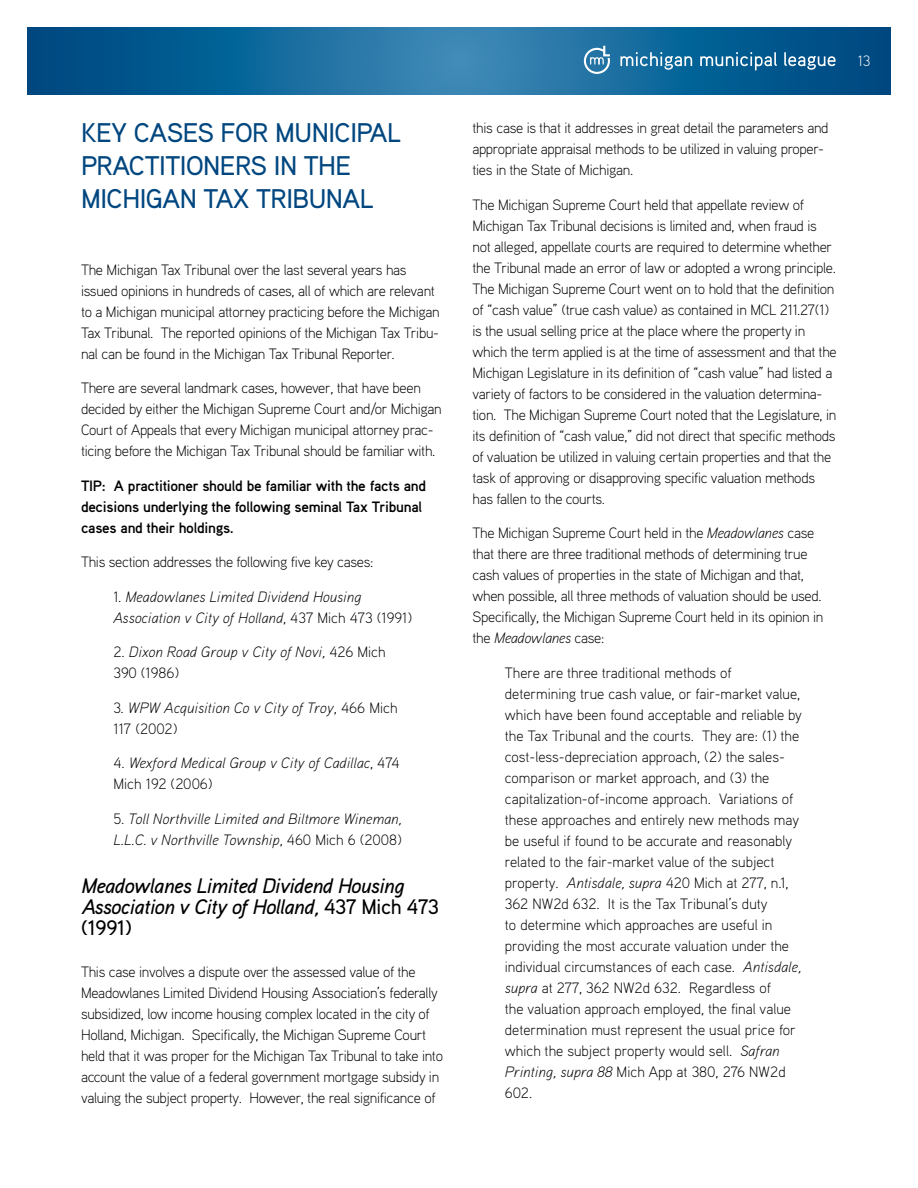
<style>
.page{position:relative;width:918px;height:1188px;background:#fff}
.page>*{position:absolute;margin:0;border:0;box-sizing:border-box;transform-origin:0 0}
.t1{font:500 27px/33px "Aaux Pro OT";letter-spacing:-.02em;color:#00467f}
.t2{font:italic 500 21px/21px "Aaux Pro OT";letter-spacing:-.02em;color:#000}
.t3{font:300 15px/21px "Aaux Pro OT";letter-spacing:-.02em;color:#000}
.t4{font:300 15px/21px "Aaux Pro OT";color:#000}
.t5{font:italic 300 15px/21px "Aaux Pro OT";color:#000}
.t6{font:700 15px/21px "Aaux Pro OT";letter-spacing:-.02em;color:#000}
.t7{font:300 15px "Aaux Pro OT";color:#fff}
.s1{font-style:normal}
.s2{font-style:italic}
.s3{font-family:"Aaux Pro OT Light Italic OSF";font-weight:400}
</style>
<div class="page">
<svg style="left:27px;top:27px;width:864px;height:67px"></svg>
<svg style="left:620px;top:52px;width:72px;height:18px"></svg>
<svg style="left:700px;top:52px;width:77px;height:18px"></svg>
<svg style="left:784px;top:52px;width:52px;height:18px"></svg>
<svg style="left:584px;top:46px;width:26px;height:28px"></svg>
<h1 class="t1" style="left:81px;top:116px;width:321px">KEY CASES FOR MUNICIPAL<br>PRACTITIONERS IN THE<br>MICHIGAN TAX TRIBUNAL</h1>
<p class="t3" style="left:81px;top:259px;width:360px">The Michigan Tax Tribunal over the last several years has issued opinions in hundreds of cases, all of which are relevant to a Michigan municipal attorney practicing before the Michigan Tax Tribunal. The reported opinions of the Michigan Tax Tribu&shy;nal can be found in the Michigan Tax Tribunal Reporter.</p>
<p class="t3" style="left:81px;top:377px;width:362px">There are several landmark cases, however, that have been decided by either the Michigan Supreme Court and/or Michigan Court of Appeals that every Michigan municipal attorney prac&shy;ticing before the Michigan Tax Tribunal should be familiar with.</p>
<p class="t6" style="left:81px;top:475px;width:347px">TIP: A practitioner should be familiar with the facts and decisions underlying the following seminal Tax Tribunal cases and their holdings.</p>
<p class="t3" style="left:81px;top:551px;width:294px">This section addresses the following five key cases:</p>
<p class="t5" style="left:113px;top:586px;width:300px"><span class="s1">1.</span> Meadowlanes Limited Dividend Housing<br>Association v City of Holland<span class="s1">, 437 Mich 473 (1991)</span></p>
<p class="t5" style="left:113px;top:641px;width:274px"><span class="s1">2.</span> Dixon Road Group v City of Novi, <span class="s1">426 Mich<br>390 (1986)</span></p>
<p class="t5" style="left:113px;top:697px;width:286px"><span class="s1">3.</span> WPW Acquisition Co v City of Troy<span class="s1">, 466 Mich<br>117 (2002)</span></p>
<p class="t5" style="left:113px;top:752px;width:288px"><span class="s1">4.</span> Wexford Medical Group v City of Cadillac<span class="s1">, 474<br>Mich 192 (2006)</span></p>
<p class="t5" style="left:113px;top:808px;width:290px"><span class="s1">5.</span> Toll Northville Limited and Biltmore Wineman,<br>L.L.C. v Northville Township<span class="s1">, 460 Mich 6 (2008)</span></p>
<h2 class="t2" style="left:81px;top:874px;width:359px">Meadowlanes Limited Dividend Housing<br>Association v City of Holland, <span class="s1">437 Mich 473 (1991)</span></h2>
<p class="t3" style="left:81px;top:961px;width:364px">This case involves a dispute over the assessed value of the Meadowlanes Limited Dividend Housing Association’s federally subsidized, low income housing complex located in the city of Holland, Michigan. Specifically, the Michigan Supreme Court held that it was proper for the Michigan Tax Tribunal to take into account the value of a federal government mortgage subsidy in valuing the subject property. However, the real significance of</p>
<p class="t7" style="left:858px;top:51px;width:14px">13</p>
<p class="t3" style="left:472px;top:117px;width:358px">this case is that it addresses in great detail the parameters and appropriate appraisal methods to be utilized in valuing proper&shy;ties in the State of Michigan.</p>
<p class="t3" style="left:472px;top:193px;width:366px">The Michigan Supreme Court held that appellate review of Michigan Tax Tribunal decisions is limited and, when fraud is not alleged, appellate courts are required to determine whether the Tribunal made an error of law or adopted a wrong principle.<br>The Michigan Supreme Court went on to hold that the definition of “cash value” (true cash value) as contained in MCL 211.27(1) is the usual selling price at the place where the property in which the term applied is at the time of assessment and that the Michigan Legislature in its definition of “cash value” had listed a variety of factors to be considered in the valuation determina&shy;tion. The Michigan Supreme Court noted that the Legislature, in its definition of “cash value,” did not direct that specific methods of valuation be utilized in valuing certain properties and that the task of approving or disapproving specific valuation methods has fallen to the courts.</p>
<p class="t3" style="left:472px;top:522px;width:352px">The Michigan Supreme Court held in the <span class="s2">Meadowlanes</span> case that there are three traditional methods of determining true cash values of properties in the state of Michigan and that, when possible, all three methods of valuation should be used.<br>Specifically, the Michigan Supreme Court held in its opinion in the <span class="s2">Meadowlanes</span> case:</p>
<p class="t4" style="left:505px;top:661px;width:299px">There are three traditional methods of determining true cash value, or fair-market value, which have been found acceptable and reliable by the Tax Tribunal and the courts. They are: (1) the cost-less-depreciation approach, (2) the sales&shy;comparison or market approach, and (3) the capitalization-of-income approach. Variations of these approaches and entirely new methods may be useful if found to be accurate and reasonably related to the fair-market value of the subject property. <span class="s3">Antisdale, supra</span> 420 Mich at 277, n.1, 362 NW2d 632. It is the Tax Tribunal’s duty<br>to determine which approaches are useful in providing the most accurate valuation under the individual circumstances of each case. <span class="s2">Antisdale, supra</span> at 277, 362 NW2d 632. Regardless of<br>the valuation approach employed, the final value determination must represent the usual price for which the subject property would sell. <span class="s2">Safran Printing, supra 88</span> Mich App at 380, 276 NW2d 602.</p>
</div>
